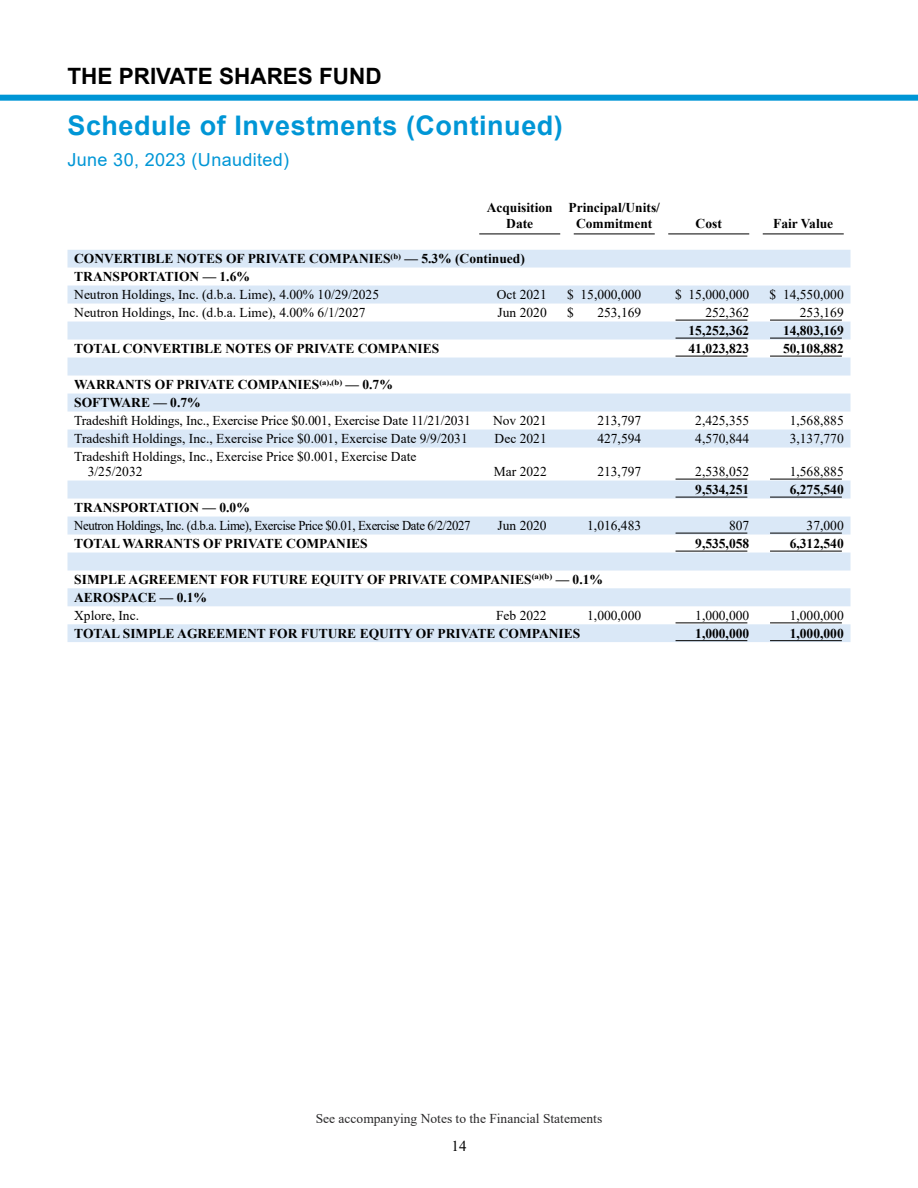
<style>
.page{position:relative;width:918px;height:1188px;background:#fff}
.page>*{position:absolute;margin:0;border:0;box-sizing:border-box;transform-origin:0 0}
.t1{font:700 27px "Arial";letter-spacing:.02em;color:#0096d6}
.t2{font:700 22.5px "Arial";color:#000}
.t3{font:18px "Arial";letter-spacing:.02em;color:#0096d6}
.t4{font:15px "Times New Roman";color:#000}
.t5{font:13.5px/15px "Times New Roman";color:#000}
.t6{font:700 13.5px/18px "Times New Roman";color:#000}
.t7{font:13.5px "Times New Roman";letter-spacing:-.03em;color:#000;scale:.95 1}
.t8{font:13.5px "Times New Roman";color:#292829}
</style>
<div class="page">
<div style="left:0;top:95px;width:918px;height:6px;background:#0096d6"></div>
<svg style="left:68px;top:250px;width:782px;height:392px"></svg>
<hr style="left:479px;top:234px;width:81px;height:1px;background:#000">
<hr style="left:574px;top:234px;width:81px;height:1px;background:#000">
<hr style="left:668px;top:234px;width:81px;height:1px;background:#000">
<hr style="left:763px;top:234px;width:81px;height:1px;background:#000">
<hr style="left:676px;top:320px;width:71px;height:1px;background:#000">
<hr style="left:770px;top:320px;width:72px;height:1px;background:#000">
<hr style="left:676px;top:338px;width:71px;height:1px;background:#000">
<hr style="left:770px;top:338px;width:72px;height:1px;background:#000">
<hr style="left:676px;top:356px;width:71px;height:1px;background:#000">
<hr style="left:770px;top:356px;width:72px;height:1px;background:#000">
<hr style="left:676px;top:479px;width:71px;height:1px;background:#000">
<hr style="left:770px;top:479px;width:72px;height:1px;background:#000">
<hr style="left:676px;top:497px;width:71px;height:1px;background:#000">
<hr style="left:770px;top:497px;width:72px;height:1px;background:#000">
<hr style="left:676px;top:533px;width:71px;height:1px;background:#000">
<hr style="left:770px;top:533px;width:72px;height:1px;background:#000">
<hr style="left:676px;top:551px;width:71px;height:1px;background:#000">
<hr style="left:770px;top:551px;width:72px;height:1px;background:#000">
<hr style="left:676px;top:623px;width:71px;height:1px;background:#000">
<hr style="left:770px;top:623px;width:72px;height:1px;background:#000">
<hr style="left:676px;top:640px;width:71px;height:1px;background:#000">
<hr style="left:770px;top:640px;width:72px;height:1px;background:#000">
<h2 class="t2" style="left:68px;top:60px;width:316px">THE PRIVATE SHARES FUND</h2>
<h1 class="t1" style="left:68px;top:106px;width:497px">Schedule of Investments (Continued)</h1>
<h3 class="t3" style="left:68px;top:147px;width:223px">June 30, 2023 (Unaudited)</h3>
<p class="t6" style="left:487px;top:198px;width:68px;line-height:16.5px;text-align:center">Acquisition<br>Date</p>
<p class="t6" style="left:568px;top:198px;width:93px;line-height:16.5px;text-align:center">Principal/Units/<br>Commitment</p>
<p class="t6" style="left:696px;top:214px;width:28px">Cost</p>
<p class="t6" style="left:773px;top:214px;width:62px">Fair Value</p>
<p class="t6" style="left:74px;top:249px;width:452px">CONVERTIBLE NOTES OF PRIVATE COMPANIES<sup>(b)</sup> — 5.3% (Continued)<br>TRANSPORTATION — 1.6%</p>
<p class="t5" style="left:74px;top:287px;width:306px">Neutron Holdings, Inc. (d.b.a. Lime), 4.00% 10/29/2025</p>
<p class="t5" style="left:497px;top:287px;width:51px">Oct 2021</p>
<p class="t5" style="left:567px;top:287px;width:76px">$ 15,000,000</p>
<p class="t5" style="left:675px;top:287px;width:76px">$ 15,000,000</p>
<p class="t5" style="left:770px;top:287px;width:76px">$ 14,550,000</p>
<p class="t5" style="left:74px;top:305px;width:293px">Neutron Holdings, Inc. (d.b.a. Lime), 4.00% 6/1/2027</p>
<p class="t5" style="left:498px;top:305px;width:51px">Jun 2020</p>
<p class="t5" style="left:567px;top:305px;width:8px">$</p>
<p class="t5" style="left:597px;top:305px;width:45px">253,169</p>
<p class="t5" style="left:705px;top:305px;width:45px">252,362</p>
<p class="t5" style="left:800px;top:305px;width:45px">253,169</p>
<p class="t6" style="left:688px;top:321px;width:62px">15,252,362</p>
<p class="t6" style="left:783px;top:321px;width:62px">14,803,169</p>
<p class="t6" style="left:74px;top:339px;width:366px">TOTAL CONVERTIBLE NOTES OF PRIVATE COMPANIES</p>
<p class="t6" style="left:688px;top:339px;width:62px">41,023,823</p>
<p class="t6" style="left:783px;top:339px;width:62px">50,108,882</p>
<p class="t6" style="left:74px;top:375px;width:320px">WARRANTS OF PRIVATE COMPANIES<sup>(a),(b)</sup> — 0.7%<br>SOFTWARE — 0.7%</p>
<p class="t5" style="left:74px;top:413px;width:398px">Tradeshift Holdings, Inc., Exercise Price $0.001, Exercise Date 11/21/2031</p>
<p class="t5" style="left:493px;top:413px;width:55px">Nov 2021</p>
<p class="t5" style="left:597px;top:413px;width:45px">213,797</p>
<p class="t5" style="left:695px;top:413px;width:55px">2,425,355</p>
<p class="t5" style="left:790px;top:413px;width:55px">1,568,885</p>
<p class="t5" style="left:74px;top:431px;width:395px">Tradeshift Holdings, Inc., Exercise Price $0.001, Exercise Date 9/9/2031</p>
<p class="t5" style="left:495px;top:431px;width:54px">Dec 2021</p>
<p class="t5" style="left:597px;top:431px;width:45px">427,594</p>
<p class="t5" style="left:695px;top:431px;width:55px">4,570,844</p>
<p class="t5" style="left:790px;top:431px;width:55px">3,137,770</p>
<p class="t5" style="left:88px;top:449px;width:330px;text-indent:-14px">Tradeshift Holdings, Inc., Exercise Price $0.001, Exercise Date<br>3/25/2032</p>
<p class="t5" style="left:494px;top:464px;width:54px">Mar 2022</p>
<p class="t5" style="left:597px;top:464px;width:45px">213,797</p>
<p class="t5" style="left:695px;top:464px;width:55px">2,538,052</p>
<p class="t5" style="left:790px;top:464px;width:55px">1,568,885</p>
<p class="t6" style="left:695px;top:480px;width:55px">9,534,251</p>
<p class="t6" style="left:790px;top:480px;width:55px">6,275,540</p>
<p class="t6" style="left:74px;top:498px;width:177px">TRANSPORTATION — 0.0%</p>
<p class="t7" style="left:74px;top:516px;width:419px">Neutron Holdings, Inc. (d.b.a. Lime), Exercise Price $0.01, Exercise Date 6/2/2027</p>
<p class="t5" style="left:498px;top:518px;width:51px">Jun 2020</p>
<p class="t5" style="left:587px;top:518px;width:55px">1,016,483</p>
<p class="t5" style="left:729px;top:518px;width:22px">807</p>
<p class="t5" style="left:807px;top:518px;width:39px">37,000</p>
<p class="t6" style="left:74px;top:534px;width:295px">TOTAL WARRANTS OF PRIVATE COMPANIES</p>
<p class="t6" style="left:695px;top:534px;width:55px">9,535,058</p>
<p class="t6" style="left:790px;top:534px;width:55px">6,312,540</p>
<p class="t6" style="left:74px;top:570px;width:530px">SIMPLE AGREEMENT FOR FUTURE EQUITY OF PRIVATE COMPANIES<sup>(a)(b)</sup> — 0.1%<br>AEROSPACE — 0.1%</p>
<p class="t5" style="left:74px;top:608px;width:66px">Xplore, Inc.</p>
<p class="t5" style="left:496px;top:608px;width:52px">Feb 2022</p>
<p class="t5" style="left:587px;top:608px;width:55px">1,000,000</p>
<p class="t5" style="left:695px;top:608px;width:55px">1,000,000</p>
<p class="t5" style="left:790px;top:608px;width:55px">1,000,000</p>
<p class="t6" style="left:74px;top:624px;width:508px">TOTAL SIMPLE AGREEMENT FOR FUTURE EQUITY OF PRIVATE COMPANIES</p>
<p class="t6" style="left:695px;top:624px;width:55px">1,000,000</p>
<p class="t6" style="left:790px;top:624px;width:55px">1,000,000</p>
<p class="t8" style="left:316px;top:1109px;width:288px">See accompanying Notes to the Financial Statements</p>
<p class="t4" style="left:452px;top:1136px;width:16px">14</p>
</div>
